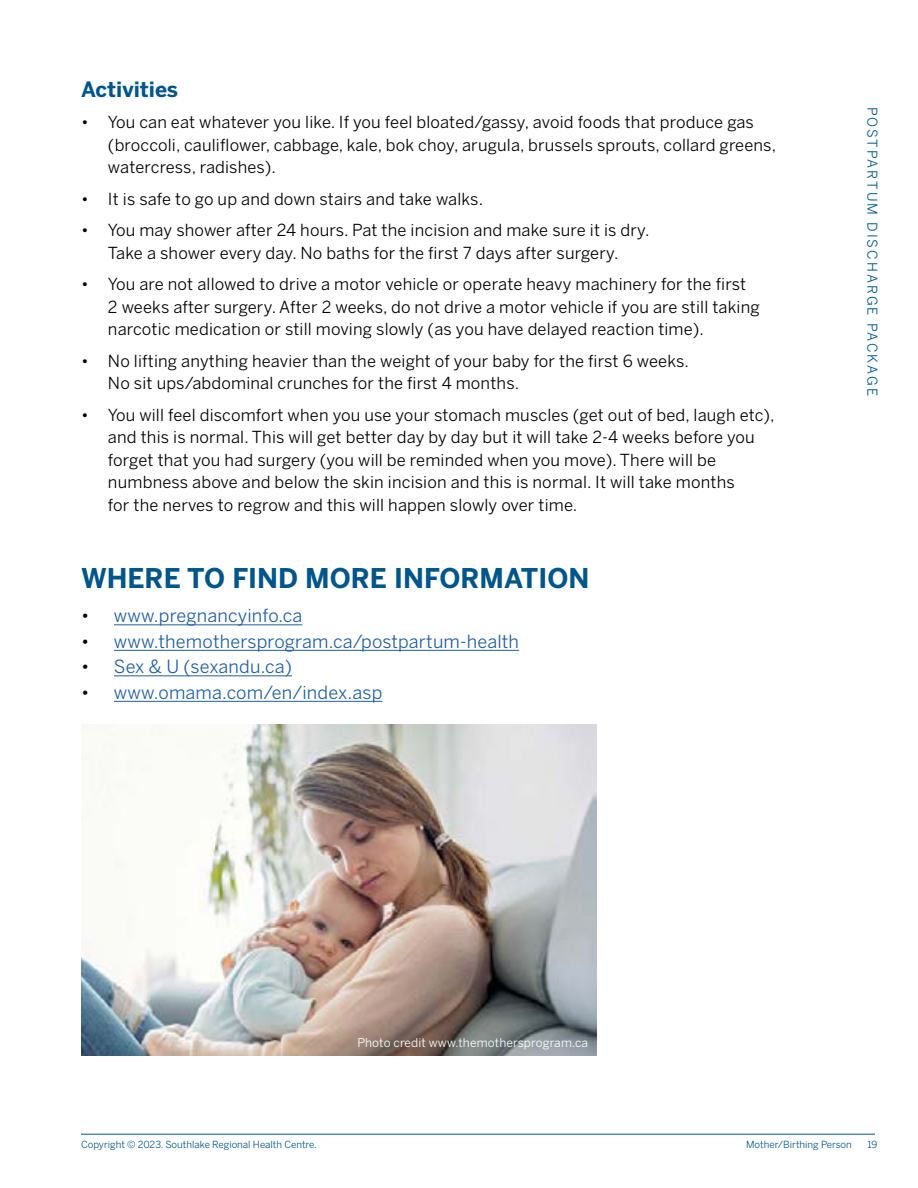
<style>
.page{position:relative;width:918px;height:1188px;background:#fff}
.page>*{position:absolute;margin:0;border:0;box-sizing:border-box;transform-origin:0 0}
.t1{font:700 27px "Benton Sans";color:#00558a}
.t2{font:700 21px "Benton Sans";color:#00558a}
.t3{font:18px "Benton Sans";letter-spacing:.01em;color:#215e9e}
.t4{font:16.5px/22.5px "Benton Sans";letter-spacing:.01em;color:#000}
.t5{font:13.5px "Benton Sans";letter-spacing:.15em;color:#00558a}
.t6{font:12px "Benton Sans";letter-spacing:.01em;color:#fff}
.t7{font:9.75px "Benton Sans";color:#00558a}
.s1{color:#000}
</style>
<div class="page">
<hr style="left:81px;top:1134px;width:794px;height:1px;background:#00558a">
<hr style="left:114px;top:625px;width:188px;height:1px;background:#215e9e">
<hr style="left:114px;top:650px;width:405px;height:1px;background:#215e9e">
<hr style="left:114px;top:676px;width:178px;height:1px;background:#215e9e">
<hr style="left:114px;top:701px;width:268px;height:1px;background:#215e9e">
<img style="left:81px;top:724px;width:516px;height:331px">
<p class="t2" style="left:81px;top:76px;width:99px">Activities</p>
<p class="t4" style="left:108px;top:111px;width:670px;text-indent:-27px">• You can eat whatever you like. If you feel bloated/gassy, avoid foods that produce gas (broccoli, cauliflower, cabbage, kale, bok choy, arugula, brussels sprouts, collard greens, watercress, radishes).</p>
<p class="t4" style="left:81px;top:187px;width:404px">• It is safe to go up and down stairs and take walks.</p>
<p class="t4" style="left:81px;top:219px;width:570px;text-align:center">• You may shower after 24 hours. Pat the incision and make sure it is dry.<br>Take a shower every day. No baths for the first 7 days after surgery.</p>
<p class="t4" style="left:108px;top:273px;width:653px;text-indent:-27px">• You are not allowed to drive a motor vehicle or operate heavy machinery for the first<br>2 weeks after surgery. After 2 weeks, do not drive a motor vehicle if you are still taking narcotic medication or still moving slowly (as you have delayed reaction time).</p>
<p class="t4" style="left:108px;top:349px;width:582px;text-indent:-27px">• No lifting anything heavier than the weight of your baby for the first 6 weeks.<br>No sit ups/abdominal crunches for the first 4 months.</p>
<p class="t4" style="left:108px;top:403px;width:668px;text-indent:-27px">• You will feel discomfort when you use your stomach muscles (get out of bed, laugh etc), and this is normal. This will get better day by day but it will take 2-4 weeks before you forget that you had surgery (you will be reminded when you move). There will be numbness above and below the skin incision and this is normal. It will take months<br>for the nerves to regrow and this will happen slowly over time.</p>
<h1 class="t1" style="left:81px;top:562px;width:510px">WHERE TO FIND MORE INFORMATION</h1>
<p class="t3" style="left:81px;top:605px;width:223px"><span class="s1">•</span> www.pregnancyinfo.ca</p>
<p class="t3" style="left:81px;top:631px;width:440px"><span class="s1">•</span> www.themothersprogram.ca/postpartum-health</p>
<p class="t3" style="left:81px;top:656px;width:212px"><span class="s1">•</span> Sex &amp; U (sexandu.ca)</p>
<p class="t3" style="left:81px;top:682px;width:303px"><span class="s1">•</span> www.omama.com/en/index.asp</p>
<p class="t5" style="left:880px;top:106px;width:291px;rotate:90deg">POSTPARTUM DISCHARGE PACKAGE</p>
<p class="t6" style="left:357px;top:1036px;width:232px">Photo credit www.themothersprogram.ca</p>
<p class="t7" style="left:81px;top:1139px;width:237px">Copyright © 2023. Southlake Regional Health Centre.</p>
<p class="t7" style="left:746px;top:1139px;width:107px">Mother/Birthing Person</p>
<p class="t7" style="left:867px;top:1139px;width:12px">19</p>
</div>
